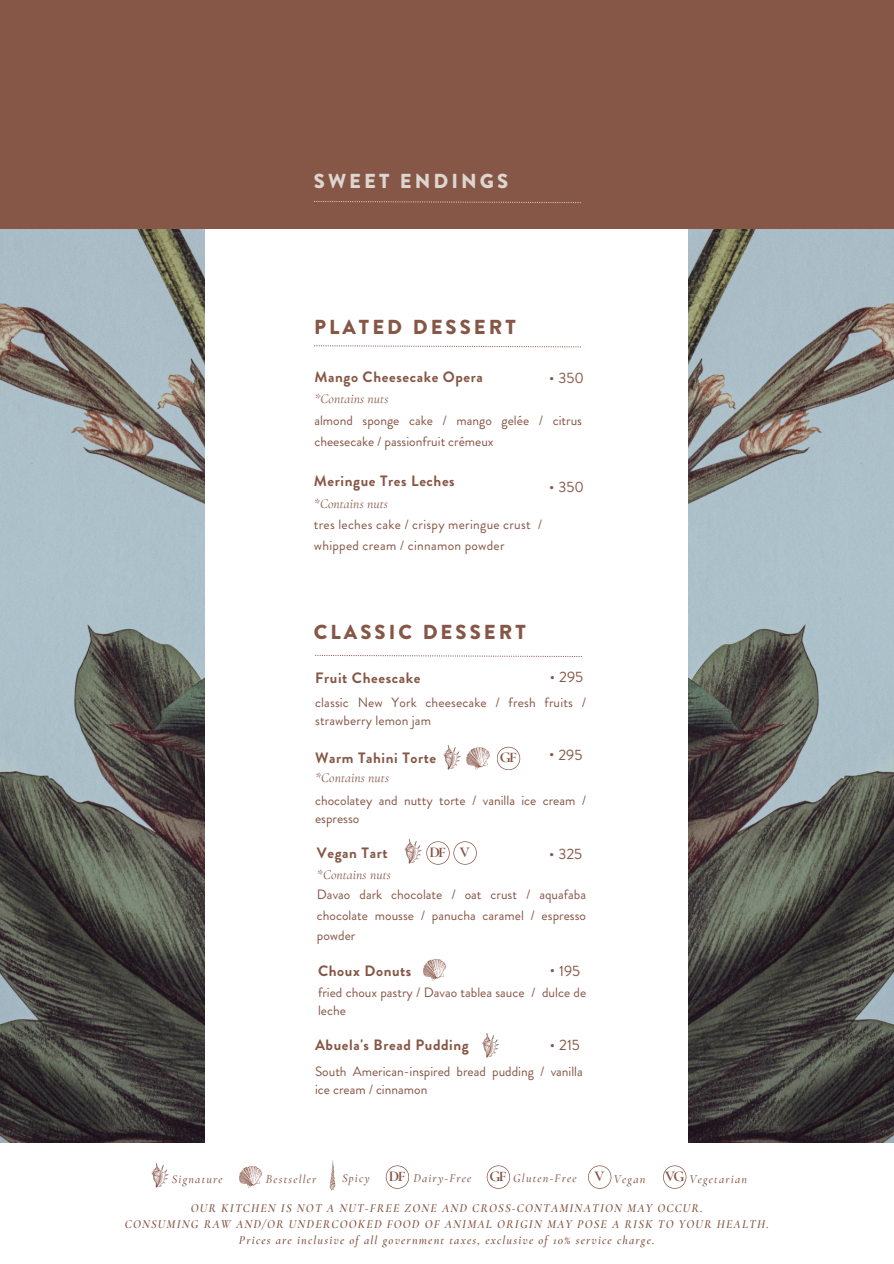
<style>
.page{position:relative;width:894px;height:1264px;background:#fff}
.page>*{position:absolute;margin:0;border:0;box-sizing:border-box;transform-origin:0 0}
.t1{font:900 20.25px "Brandon Grotesque";letter-spacing:.15em;color:#865646}
.t2{font:900 20.25px "Brandon Grotesque";letter-spacing:.15em;color:#ddd6d0}
.t3{font:700 15px "Brandon Grotesque";letter-spacing:.04em;color:#865646}
.t4{font:15px "Brandon Grotesque";color:#865646}
.t5{font:700 15px "Cormorant Garamond";letter-spacing:-.11em;color:#855444}
.t6{font:13.5px/18px "Brandon Grotesque";color:#865646}
.t7{font:13.5px/20.2px "Brandon Grotesque";letter-spacing:.02em;color:#865646}
.t8{font:italic 13.5px "Cormorant Garamond";letter-spacing:.005em;color:#865646}
.t9{font:italic 600 12px "Cormorant Garamond";letter-spacing:.1em;color:#865646}
.t10{font:italic 500 12px "Cormorant Garamond";letter-spacing:.1em;color:#865646}
</style>
<div class="page">
<svg style="left:314px;top:345px;width:267px;height:2px"></svg>
<img style="left:688px;top:229px;width:205px;height:913px">
<img style="left:0;top:229px;width:204px;height:913px">
<div style="left:0;top:0;width:893px;height:229px;background:#865646"></div>
<svg style="left:314px;top:201px;width:266px;height:2px"></svg>
<img style="left:443px;top:745px;width:18px;height:25px">
<img style="left:466px;top:747px;width:24px;height:22px">
<svg style="left:497px;top:746px;width:23px;height:24px"></svg>
<img style="left:423px;top:959px;width:23px;height:22px">
<img style="left:482px;top:1033px;width:17px;height:25px">
<img style="left:404px;top:839px;width:18px;height:25px">
<svg style="left:426px;top:841px;width:50px;height:23px"></svg>
<svg style="left:315px;top:655px;width:266px;height:2px"></svg>
<img style="left:151px;top:1163px;width:18px;height:25px">
<img style="left:239px;top:1166px;width:23px;height:22px">
<svg style="left:486px;top:1165px;width:24px;height:23px"></svg>
<svg style="left:588px;top:1165px;width:23px;height:23px"></svg>
<svg style="left:385px;top:1165px;width:24px;height:23px"></svg>
<img style="left:329px;top:1160px;width:7px;height:31px">
<svg style="left:663px;top:1165px;width:23px;height:23px"></svg>
<h4 class="t2" style="left:314px;top:167px;width:196px">SWEET ENDINGS</h4>
<h1 class="t1" style="left:314px;top:313px;width:203px">PLATED DESSERT</h1>
<h1 class="t3" style="left:314px;top:366px;width:170px">Mango Cheesecake Opera</h1>
<p class="t6" style="left:314px;top:410px;width:269px;line-height:20.2px">almond sponge cake / mango gelée / citrus cheesecake / passionfruit crémeux</p>
<h4 class="t4" style="left:549px;top:367px;width:36px">• 350</h4>
<p class="t8" style="left:314px;top:390px;width:75px">*Contains nuts</p>
<p class="t3" style="left:314px;top:470px;width:142px">Meringue Tres Leches</p>
<p class="t7" style="left:314px;top:514px;width:229px">tres leches cake / crispy meringue crust / whipped cream / cinnamon powder</p>
<h4 class="t8" style="left:314px;top:495px;width:75px">*Contains nuts</h4>
<h4 class="t4" style="left:549px;top:476px;width:36px">• 350</h4>
<h4 class="t1" style="left:314px;top:617px;width:213px">CLASSIC DESSERT</h4>
<h3 class="t4" style="left:550px;top:666px;width:35px">• 295</h3>
<h1 class="t3" style="left:315px;top:667px;width:107px">Fruit Cheescake</h1>
<p class="t6" style="left:315px;top:693px;width:272px">classic New York cheesecake / fresh fruits / strawberry lemon jam</p>
<h4 class="t4" style="left:549px;top:744px;width:35px">• 295</h4>
<h4 class="t3" style="left:315px;top:747px;width:123px">Warm Tahini Torte</h4>
<h4 class="t6" style="left:315px;top:791px;width:272px">chocolatey and nutty torte / vanilla ice cream / espresso</h4>
<h4 class="t5" style="left:500px;top:748px;width:19px">GF</h4>
<p class="t8" style="left:315px;top:769px;width:75px">*Contains nuts</p>
<p class="t5" style="left:429px;top:843px;width:18px">DF</p>
<h2 class="t5" style="left:459px;top:843px;width:11px">V</h2>
<h3 class="t3" style="left:317px;top:842px;width:72px">Vegan Tart</h3>
<h4 class="t6" style="left:317px;top:884px;width:271px;line-height:20.2px;text-align:justify">Davao dark chocolate / oat crust / aquafaba chocolate mousse / panucha caramel / espresso powder</h4>
<h4 class="t4" style="left:549px;top:843px;width:35px">• 325</h4>
<p class="t8" style="left:317px;top:866px;width:75px">*Contains nuts</p>
<h4 class="t3" style="left:318px;top:959px;width:95px">Choux Donuts</h4>
<h4 class="t6" style="left:318px;top:983px;width:269px">fried choux pastry / Davao tablea sauce / dulce de leche</h4>
<p class="t4" style="left:550px;top:959px;width:32px">• 195</p>
<h3 class="t3" style="left:315px;top:1034px;width:155px">Abuela's Bread Pudding</h3>
<h4 class="t6" style="left:315px;top:1062px;width:269px">South American-inspired bread pudding / vanilla ice cream / cinnamon</h4>
<h4 class="t4" style="left:550px;top:1034px;width:31px">• 215</h4>
<p class="t10" style="left:172px;top:1172px;width:53px">Signature</p>
<p class="t10" style="left:266px;top:1171px;width:52px">Bestseller</p>
<p class="t10" style="left:342px;top:1170px;width:29px">Spicy</p>
<p class="t5" style="left:388px;top:1167px;width:18px">DF</p>
<p class="t10" style="left:413px;top:1170px;width:59px">Dairy-Free</p>
<p class="t5" style="left:489px;top:1167px;width:19px">GF</p>
<h2 class="t10" style="left:513px;top:1170px;width:65px">Gluten-Free</h2>
<h2 class="t5" style="left:594px;top:1167px;width:11px">V</h2>
<h2 class="t10" style="left:613px;top:1171px;width:33px">Vegan</h2>
<p class="t5" style="left:665px;top:1167px;width:21px">VG</p>
<p class="t10" style="left:689px;top:1171px;width:59px">Vegetarian</p>
<p class="t9" style="left:191px;top:1200px;width:513px">OUR KITCHEN IS NOT A NUT-FREE ZONE AND CROSS-CONTAMINATION MAY OCCUR.</p>
<p class="t9" style="left:125px;top:1216px;width:645px">CONSUMING RAW AND/OR UNDERCOOKED FOOD OF ANIMAL ORIGIN MAY POSE A RISK TO YOUR HEALTH.</p>
<p class="t9" style="left:239px;top:1232px;width:417px">Prices are inclusive of all government taxes, exclusive of 10% service charge.</p>
</div>
